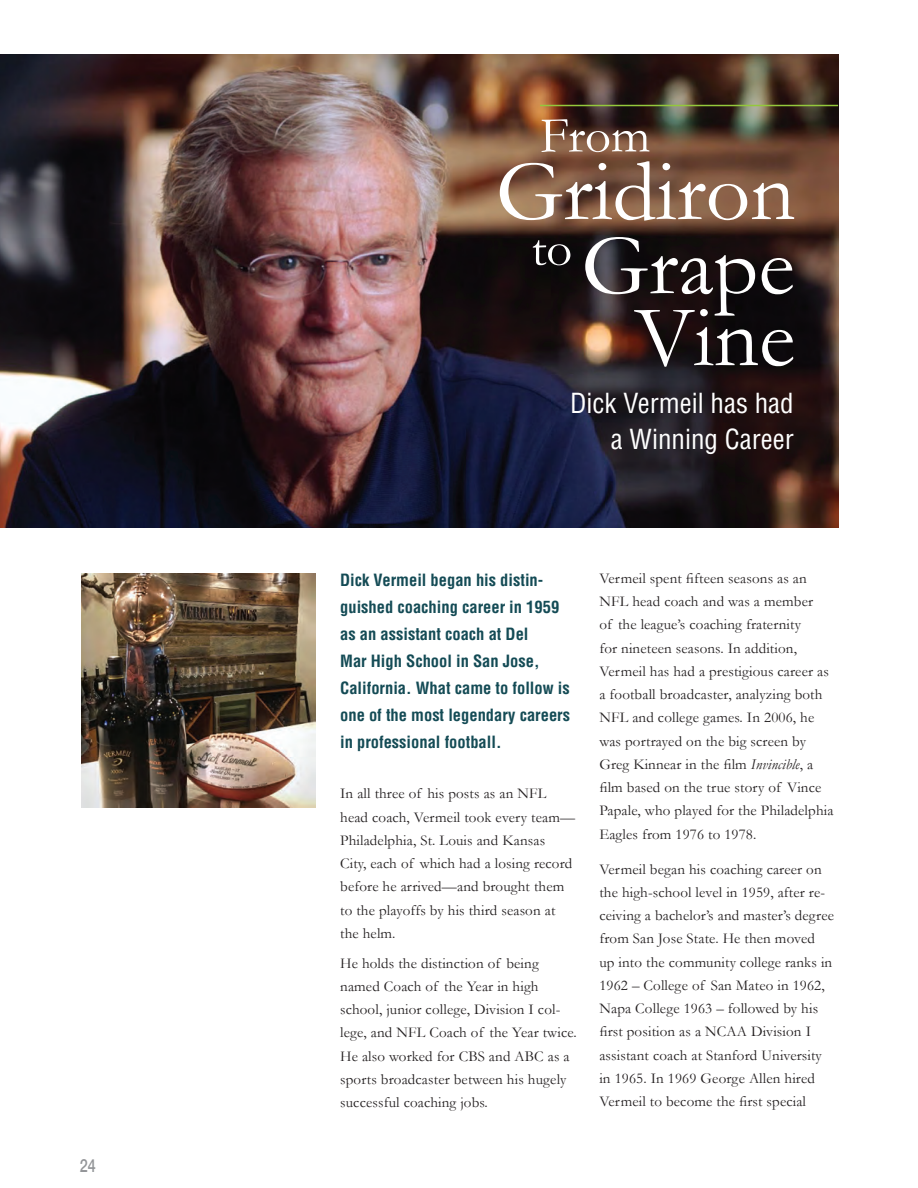
<style>
.page{position:relative;width:918px;height:1188px;background:#fff}
.page>*{position:absolute;margin:0;border:0;box-sizing:border-box;transform-origin:0 0}
.t1{font:87.75px/73.1px "Garamond";color:#fff;text-align:right}
.t2{font:51px "Garamond";color:#fff}
.t3{font:condensed 27px/36px "Helvetica";color:#fff;text-align:right}
.t4{font:500 18px "Helvetica Neue";color:#939598;scale:.8 1}
.t5{font:700 condensed 16.5px/27px "Helvetica";color:#144b55}
.t6{font:15px/23.2px "Garamond";letter-spacing:.01em;color:#231f20}
.s1{font-style:italic}
</style>
<div class="page">
<img style="left:0;top:54px;width:838px;height:473px">
<img style="left:81px;top:573px;width:234px;height:235px">
<hr style="left:540px;top:105px;width:298px;height:1px;background:#94c83c">
<p class="t4" style="left:80px;top:1151px;width:22px">24</p>
<h2 class="t2" style="left:540px;top:105px;width:112px">From</h2>
<h1 class="t1" style="left:496px;top:154px;width:301px">Gridiron<br>Grape<br>Vine</h1>
<h3 class="t3" style="left:570px;top:385px;width:225px">Dick Vermeil has had a Winning Career</h3>
<h2 class="t2" style="left:531px;top:218px;width:42px">to</h2>
<p class="t5" style="left:340px;top:567px;width:231px">Dick Vermeil began his distin&shy;guished coaching career in 1959 as an assistant coach at Del<br>Mar High School in San Jose,<br>California. What came to follow is one of the most legendary careers in professional football.</p>
<p class="t6" style="left:340px;top:782px;width:236px">In all three of his posts as an NFL head coach, Vermeil took every team—<br>Philadelphia, St. Louis and Kansas<br>City, each of which had a losing record before he arrived—and brought them to the playoffs by his third season at the helm.</p>
<p class="t6" style="left:340px;top:951px;width:238px">He holds the distinction of being named Coach of the Year in high school, junior college, Division I col&shy;lege, and NFL Coach of the Year twice.<br>He also worked for CBS and ABC as a sports broadcaster between his hugely successful coaching jobs.</p>
<p class="t6" style="left:599px;top:566px;width:236px">Vermeil spent fifteen seasons as an NFL head coach and was a member<br>of the league’s coaching fraternity<br>for nineteen seasons. In addition, Vermeil has had a prestigious career as a football broadcaster, analyzing both NFL and college games. In 2006, he was portrayed on the big screen by Greg Kinnear in the film <span class="s1">Invincible</span>, a film based on the true story of Vince Papale, who played for the Philadelphia Eagles from 1976 to 1978.</p>
<p class="t6" style="left:599px;top:857px;width:236px">Vermeil began his coaching career on the high-school level in 1959, after re&shy;ceiving a bachelor’s and master’s degree from San Jose State. He then moved<br>up into the community college ranks in 1962 – College of San Mateo in 1962, Napa College 1963 – followed by his first position as a NCAA Division I assistant coach at Stanford University in 1965. In 1969 George Allen hired Vermeil to become the first special</p>
</div>
